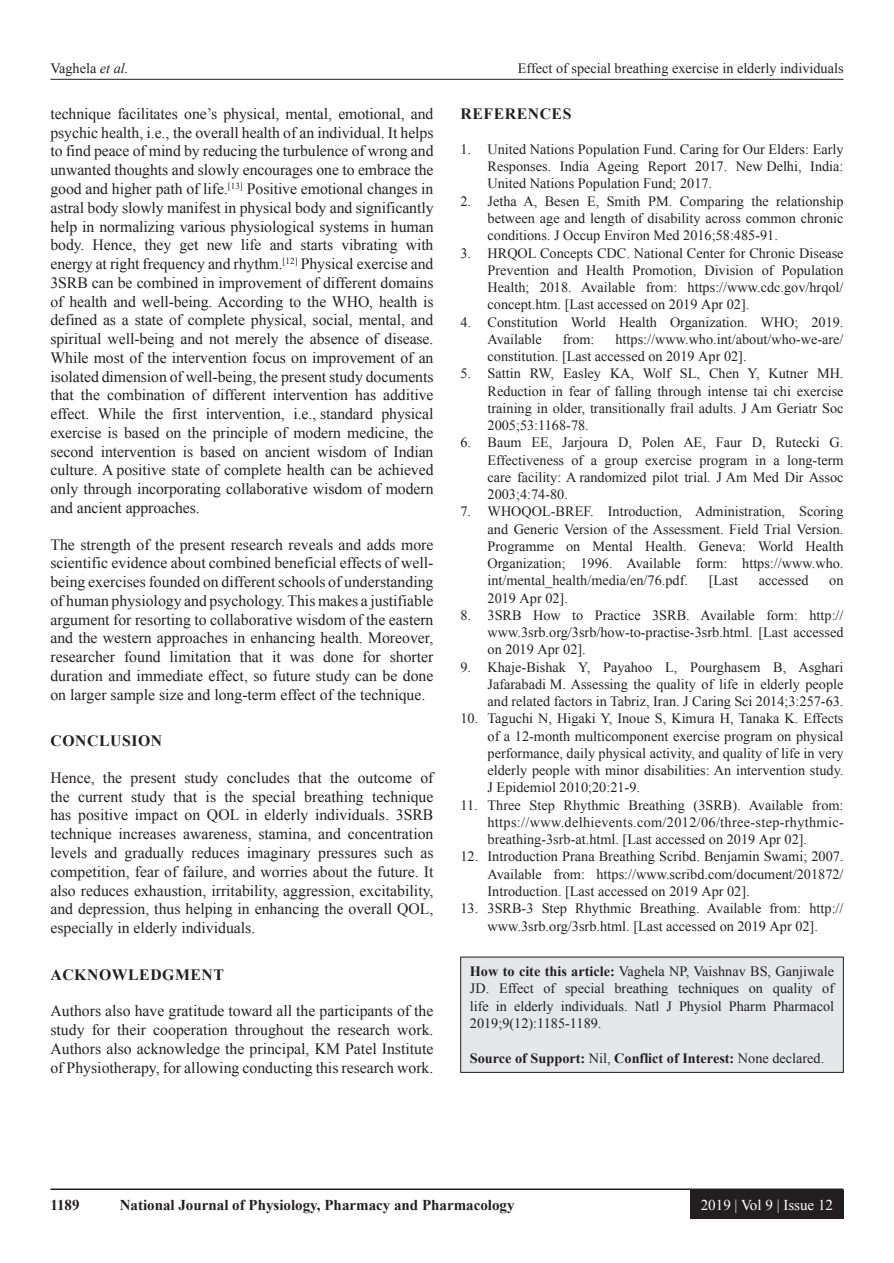
<style>
.page{position:relative;width:894px;height:1263px;background:#fff}
.page>*{position:absolute;margin:0;border:0;box-sizing:border-box;transform-origin:0 0}
.TX{font:15.75px/18.8px "Times New Roman";color:#231f20;text-align:justify}
.t1{font:700 15.75px "Times New Roman";letter-spacing:.035em;color:#231f20}
.t2{font:700 15px "Times New Roman";color:#231f20}
.t3{font:15px "Times New Roman";color:#fff}
.REF{font:14.25px/17.2px "Times New Roman";color:#231f20;text-align:justify}
.HTC{font:14.25px/17.2px "Times New Roman";color:#231f20;text-align:justify}
.HTC-2{font:700 14.25px "Times New Roman";color:#231f20}
.s1{font-style:italic}
.s2{font-weight:700}
.s3{font-weight:400}
</style>
<div class="page">
<hr style="left:50px;top:79px;width:793px;height:1px;background:#231f20">
<hr style="left:50px;top:1188px;width:793px;height:2px;background:#231f20">
<div style="left:690px;top:1190px;width:153px;height:28px;background:#231f20"></div>
<div style="left:460px;top:957px;width:383px;height:115px;background:#e6e7e9"></div>
<p class="REF" style="left:50px;top:59px;width:79px">Vaghela <span class="s1">et al.</span></p>
<p class="REF" style="left:517px;top:59px;width:327px">Effect of special breathing exercise in elderly individuals</p>
<p class="TX" style="left:50px;top:104px;width:384px">technique facilitates one’s physical, mental, emotional, and psychic health, i.e., the overall health of an individual. It helps to find peace of mind by reducing the turbulence of wrong and unwanted thoughts and slowly encourages one to embrace the good and higher path of life.<sup>[13]</sup> Positive emotional changes in astral body slowly manifest in physical body and significantly help in normalizing various physiological systems in human body. Hence, they get new life and starts vibrating with energy at right frequency and rhythm.<sup>[12]</sup> Physical exercise and 3SRB can be combined in improvement of different domains of health and well-being. According to the WHO, health is defined as a state of complete physical, social, mental, and spiritual well-being and not merely the absence of disease.<br>While most of the intervention focus on improvement of an isolated dimension of well-being, the present study documents that the combination of different intervention has additive effect. While the first intervention, i.e., standard physical exercise is based on the principle of modern medicine, the second intervention is based on ancient wisdom of Indian culture. A positive state of complete health can be achieved only through incorporating collaborative wisdom of modern and ancient approaches.</p>
<p class="TX" style="left:50px;top:534px;width:384px">The strength of the present research reveals and adds more scientific evidence about combined beneficial effects of well&shy;being exercises founded on different schools of understanding of human physiology and psychology. This makes a justifiable argument for resorting to collaborative wisdom of the eastern and the western approaches in enhancing health. Moreover, researcher found limitation that it was done for shorter duration and immediate effect, so future study can be done on larger sample size and long-term effect of the technique.</p>
<h1 class="t1" style="left:50px;top:729px;width:113px">CONCLUSION</h1>
<p class="TX" style="left:50px;top:768px;width:384px">Hence, the present study concludes that the outcome of the current study that is the special breathing technique has positive impact on QOL in elderly individuals. 3SRB technique increases awareness, stamina, and concentration levels and gradually reduces imaginary pressures such as competition, fear of failure, and worries about the future. It also reduces exhaustion, irritability, aggression, excitability, and depression, thus helping in enhancing the overall QOL, especially in elderly individuals.</p>
<h1 class="t1" style="left:50px;top:963px;width:175px">ACKNOWLEDGMENT</h1>
<p class="TX" style="left:50px;top:1001px;width:384px">Authors also have gratitude toward all the participants of the study for their cooperation throughout the research work.<br>Authors also acknowledge the principal, KM Patel Institute of Physiotherapy, for allowing conducting this research work.</p>
<h1 class="t1" style="left:460px;top:102px;width:112px">REFERENCES</h1>
<p class="REF" style="left:487px;top:140px;width:357px;text-indent:-27px">1. United Nations Population Fund. Caring for Our Elders: Early Responses. India Ageing Report 2017. New Delhi, India:<br>United Nations Population Fund; 2017.</p>
<p class="REF" style="left:487px;top:192px;width:357px;text-indent:-27px">2. Jetha A, Besen E, Smith PM. Comparing the relationship between age and length of disability across common chronic conditions. J Occup Environ Med 2016;58:485-91.</p>
<p class="REF" style="left:487px;top:244px;width:357px;text-indent:-27px">3. HRQOL Concepts CDC. National Center for Chronic Disease Prevention and Health Promotion, Division of Population Health; 2018. Available from: https://www.cdc.gov/hrqol/ concept.htm. [Last accessed on 2019 Apr 02].</p>
<p class="REF" style="left:487px;top:313px;width:357px;text-indent:-27px">4. Constitution World Health Organization. WHO; 2019.<br>Available</p>
<p class="REF" style="left:487px;top:330px;width:357px;text-indent:128px">https://www.who.int/about/who-we-are/ constitution. [Last accessed on 2019 Apr 02].</p>
<p class="REF" style="left:487px;top:364px;width:357px;text-indent:-27px">5. Sattin RW, Easley KA, Wolf SL, Chen Y, Kutner MH.<br>Reduction in fear of falling through intense tai chi exercise training in older, transitionally frail adults. J Am Geriatr Soc 2005;53:1168-78.</p>
<p class="REF" style="left:487px;top:433px;width:357px;text-indent:-27px">6. Baum EE, Jarjoura D, Polen AE, Faur D, Rutecki G.<br>Effectiveness of a group exercise program in a long-term care facility: A randomized pilot trial. J Am Med Dir Assoc 2003;4:74-80.</p>
<p class="REF" style="left:487px;top:502px;width:357px;text-indent:-27px">7. WHOQOL-BREF. Introduction, Administration, Scoring and Generic Version of the Assessment. Field Trial Version.<br>Programme on Mental Health. Geneva: World Health Organization; 1996. Available form: https://www.who. int/mental_health/media/en/76.pdf.</p>
<p class="REF" style="left:562px;top:330px;width:33px">from:</p>
<p class="REF" style="left:708px;top:571px;width:31px">[Last</p>
<p class="REF" style="left:758px;top:571px;width:51px">accessed</p>
<p class="REF" style="left:829px;top:571px;width:16px">on</p>
<p class="REF" style="left:487px;top:589px;width:82px">2019 Apr 02].</p>
<p class="REF" style="left:487px;top:606px;width:357px;text-indent:-27px">8. 3SRB How to Practice 3SRB. Available form: http:// www.3srb.org/3srb/how-to-practise-3srb.html. [Last accessed on 2019 Apr 02].</p>
<p class="REF" style="left:487px;top:658px;width:357px;text-indent:-27px">9. Khaje-Bishak Y, Payahoo L, Pourghasem B, Asghari Jafarabadi M. Assessing the quality of life in elderly people and related factors in Tabriz, Iran. J Caring Sci 2014;3:257-63.</p>
<p class="REF" style="left:487px;top:709px;width:357px;text-indent:-27px">10. Taguchi N, Higaki Y, Inoue S, Kimura H, Tanaka K. Effects of a 12-month multicomponent exercise program on physical performance, daily physical activity, and quality of life in very elderly people with minor disabilities: An intervention study.<br>J Epidemiol 2010;20:21-9.</p>
<p class="REF" style="left:487px;top:796px;width:357px;text-indent:-27px">11. Three Step Rhythmic Breathing (3SRB). Available from: https://www.delhievents.com/2012/06/three-step-rhythmic&shy;breathing-3srb-at.html. [Last accessed on 2019 Apr 02].</p>
<p class="REF" style="left:487px;top:847px;width:357px;text-indent:-27px">12. Introduction Prana Breathing Scribd. Benjamin Swami; 2007.<br>Available from: https://www.scribd.com/document/201872/ Introduction. [Last accessed on 2019 Apr 02].</p>
<p class="REF" style="left:460px;top:899px;width:384px;text-align:center">13. 3SRB-3 Step Rhythmic Breathing. Available from: http:// www.3srb.org/3srb.html. [Last accessed on 2019 Apr 02].</p>
<p class="HTC" style="left:469px;top:962px;width:365px"><span class="s2">How to cite this article:</span> Vaghela NP, Vaishnav BS, Ganjiwale JD. Effect of special breathing techniques on quality of life in elderly individuals. Natl J Physiol Pharm Pharmacol 2019;9(12):1185-1189.</p>
<p class="HTC-2" style="left:469px;top:1048px;width:356px">Source of Support: <span class="s3">Nil,</span> Conflict of Interest: <span class="s3">None declared.</span></p>
<p class="t2" style="left:50px;top:1194px;width:31px">1189</p>
<p class="t2" style="left:120px;top:1194px;width:396px">National Journal of Physiology, Pharmacy and Pharmacology</p>
<p class="t3" style="left:700px;top:1193px;width:134px">2019 | Vol 9 | Issue 12</p>
</div>
